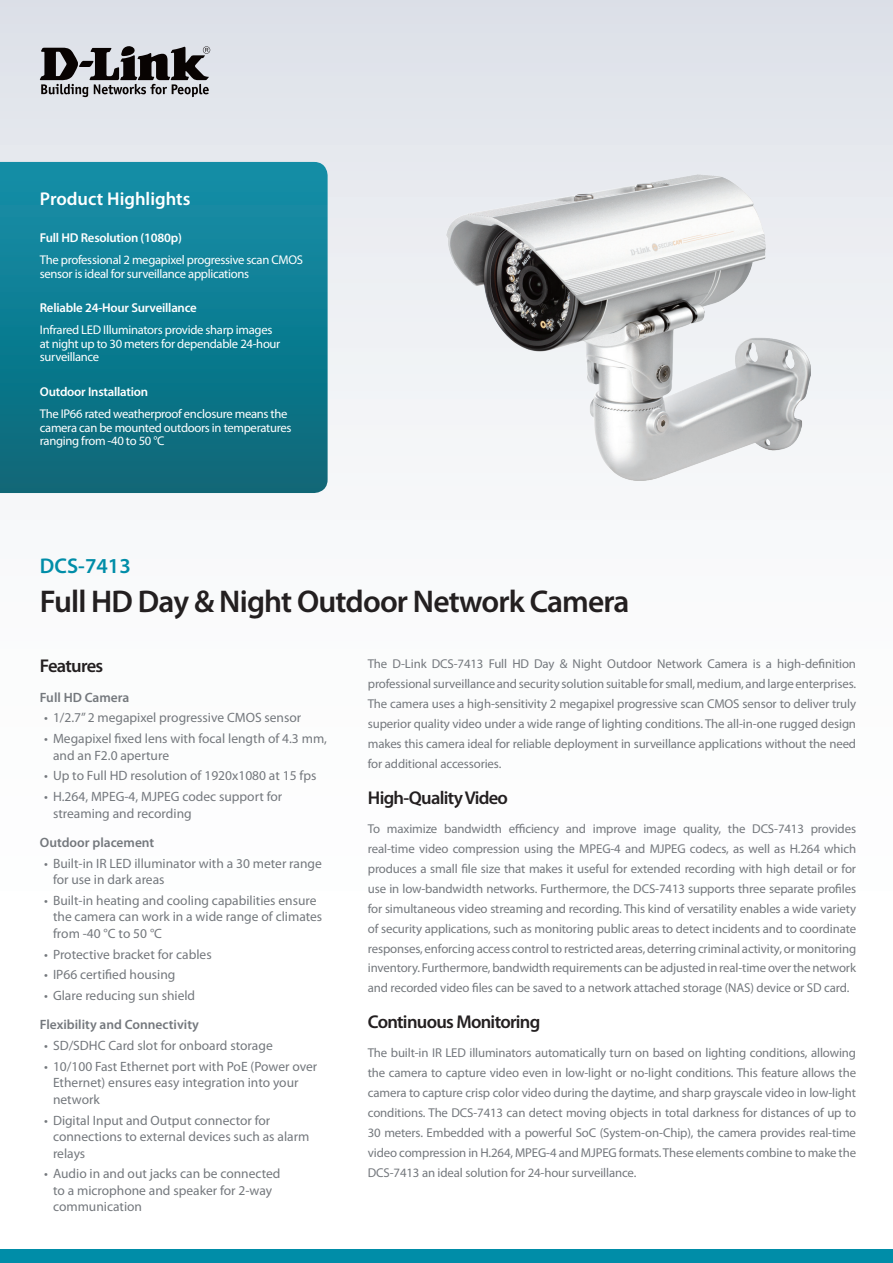
<style>
.page{position:relative;width:893px;height:1263px;background:#fff}
.page>*{position:absolute;margin:0;border:0;box-sizing:border-box;transform-origin:0 0}
.t1{font:600 31.5px "Myriad Pro";letter-spacing:-.025em;color:#231f20}
.t2{font:600 21.3px "Myriad Pro";color:#008da8}
.t3{font:600 18.6px "Myriad Pro";letter-spacing:-.04em;color:#231f20}
.t4{font:600 18.6px "Myriad Pro";color:#fff}
.t5{font:13.5px/16.5px "Myriad Pro";color:#74787d}
.t6{font:600 13.5px "Myriad Pro";color:#74787d}
.t7{font:12.9px/20px "Myriad Pro";letter-spacing:-.01em;color:#74787d;text-align:justify}
.t8{font:600 12.9px "Myriad Pro";letter-spacing:-.015em;color:#fff}
.t9{font:12.6px/13.5px "Myriad Pro";letter-spacing:-.025em;color:#fff}
</style>
<div class="page">
<div style="left:0;top:0;width:893px;height:1084px;background:linear-gradient(to bottom,#e3e6ec,#fff)"></div>
<div style="left:0;top:1249px;width:893px;height:14px;background:#008da8"></div>
<svg style="left:0;top:162px;width:328px;height:331px;background:#0f7c90"></svg>
<svg style="left:40px;top:46px;width:170px;height:51px;background:#807f83"></svg>
<img style="left:446px;top:174px;width:364px;height:307px">
<h3 class="t4" style="left:40px;top:187px;width:152px">Product Highlights</h3>
<p class="t8" style="left:40px;top:229px;width:144px">Full HD Resolution (1080p)</p>
<p class="t9" style="left:40px;top:253px;width:265px">The professional 2 megapixel progressive scan CMOS sensor is ideal for surveillance applications</p>
<p class="t8" style="left:40px;top:299px;width:158px">Reliable 24-Hour Surveillance</p>
<p class="t9" style="left:40px;top:323px;width:242px">Infrared LED Illuminators provide sharp images at night up to 30 meters for dependable 24-hour surveillance</p>
<p class="t8" style="left:40px;top:383px;width:110px">Outdoor Installation</p>
<p class="t9" style="left:40px;top:407px;width:253px">The IP66 rated weatherproof enclosure means the camera can be mounted outdoors in temperatures ranging from -40 to 50 °C</p>
<h2 class="t2" style="left:40px;top:552px;width:92px">DCS-7413</h2>
<h1 class="t1" style="left:40px;top:582px;width:591px">Full HD Day &amp; Night Outdoor Network Camera</h1>
<h3 class="t3" style="left:40px;top:654px;width:65px">Features</h3>
<p class="t6" style="left:40px;top:688px;width:91px">Full HD Camera</p>
<p class="t5" style="left:44px;top:709px;width:259px">• 1/2.7” 2 megapixel progressive CMOS sensor</p>
<p class="t5" style="left:53px;top:730px;width:275px;text-indent:-9px">• Megapixel fixed lens with focal length of 4.3 mm, and an F2.0 aperture</p>
<p class="t5" style="left:44px;top:767px;width:274px">• Up to Full HD resolution of 1920x1080 at 15 fps</p>
<p class="t5" style="left:53px;top:788px;width:231px;text-indent:-9px">• H.264, MPEG-4, MJPEG codec support for streaming and recording</p>
<p class="t6" style="left:40px;top:834px;width:116px">Outdoor placement</p>
<p class="t5" style="left:53px;top:855px;width:270px;text-indent:-9px">• Built-in IR LED illuminator with a 30 meter range for use in dark areas</p>
<p class="t5" style="left:53px;top:892px;width:271px;text-indent:-9px">• Built-in heating and cooling capabilities ensure the camera can work in a wide range of climates from -40 °C to 50 °C</p>
<p class="t5" style="left:44px;top:946px;width:169px">• Protective bracket for cables</p>
<p class="t5" style="left:44px;top:966px;width:133px">• IP66 certified housing</p>
<p class="t5" style="left:44px;top:987px;width:153px">• Glare reducing sun shield</p>
<p class="t6" style="left:40px;top:1016px;width:161px">Flexibility and Connectivity</p>
<p class="t5" style="left:44px;top:1037px;width:230px">• SD/SDHC Card slot for onboard storage</p>
<p class="t5" style="left:53px;top:1058px;width:266px;text-indent:-9px">• 10/100 Fast Ethernet port with PoE (Power over<br>Ethernet) ensures easy integration into your network</p>
<p class="t5" style="left:53px;top:1112px;width:258px;text-indent:-9px">• Digital Input and Output connector for connections to external devices such as alarm relays</p>
<p class="t5" style="left:53px;top:1165px;width:229px;text-indent:-9px">• Audio in and out jacks can be connected to a microphone and speaker for 2-way communication</p>
<p class="t7" style="left:368px;top:654px;width:490px">The D-Link DCS-7413 Full HD Day &amp; Night Outdoor Network Camera is a high-definition professional surveillance and security solution suitable for small, medium, and large enterprises.<br>The camera uses a high-sensitivity 2 megapixel progressive scan CMOS sensor to deliver truly superior quality video under a wide range of lighting conditions. The all-in-one rugged design makes this camera ideal for reliable deployment in surveillance applications without the need for additional accessories.</p>
<h3 class="t3" style="left:368px;top:786px;width:142px">High-Quality Video</h3>
<p class="t7" style="left:368px;top:818px;width:490px">To maximize bandwidth efficiency and improve image quality, the DCS-7413 provides real-time video compression using the MPEG-4 and MJPEG codecs, as well as H.264 which produces a small file size that makes it useful for extended recording with high detail or for use in low-bandwidth networks. Furthermore, the DCS‑7413 supports three separate profiles for simultaneous video streaming and recording. This kind of versatility enables a wide variety of security applications, such as monitoring public areas to detect incidents and to coordinate responses, enforcing access control to restricted areas, deterring criminal activity, or monitoring inventory. Furthermore, bandwidth requirements can be adjusted in real-time over the network and recorded video files can be saved to a network attached storage (NAS) device or SD card.</p>
<h3 class="t3" style="left:368px;top:1010px;width:174px">Continuous Monitoring</h3>
<p class="t7" style="left:368px;top:1043px;width:490px">The built-in IR LED illuminators automatically turn on based on lighting conditions, allowing the camera to capture video even in low-light or no-light conditions. This feature allows the camera to capture crisp color video during the daytime, and sharp grayscale video in low-light conditions. The DCS-7413 can detect moving objects in total darkness for distances of up to 30 meters. Embedded with a powerful SoC (System-on-Chip), the camera provides real-time video compression in H.264, MPEG-4 and MJPEG formats. These elements combine to make the DCS‑7413 an ideal solution for 24-hour surveillance.</p>
</div>
